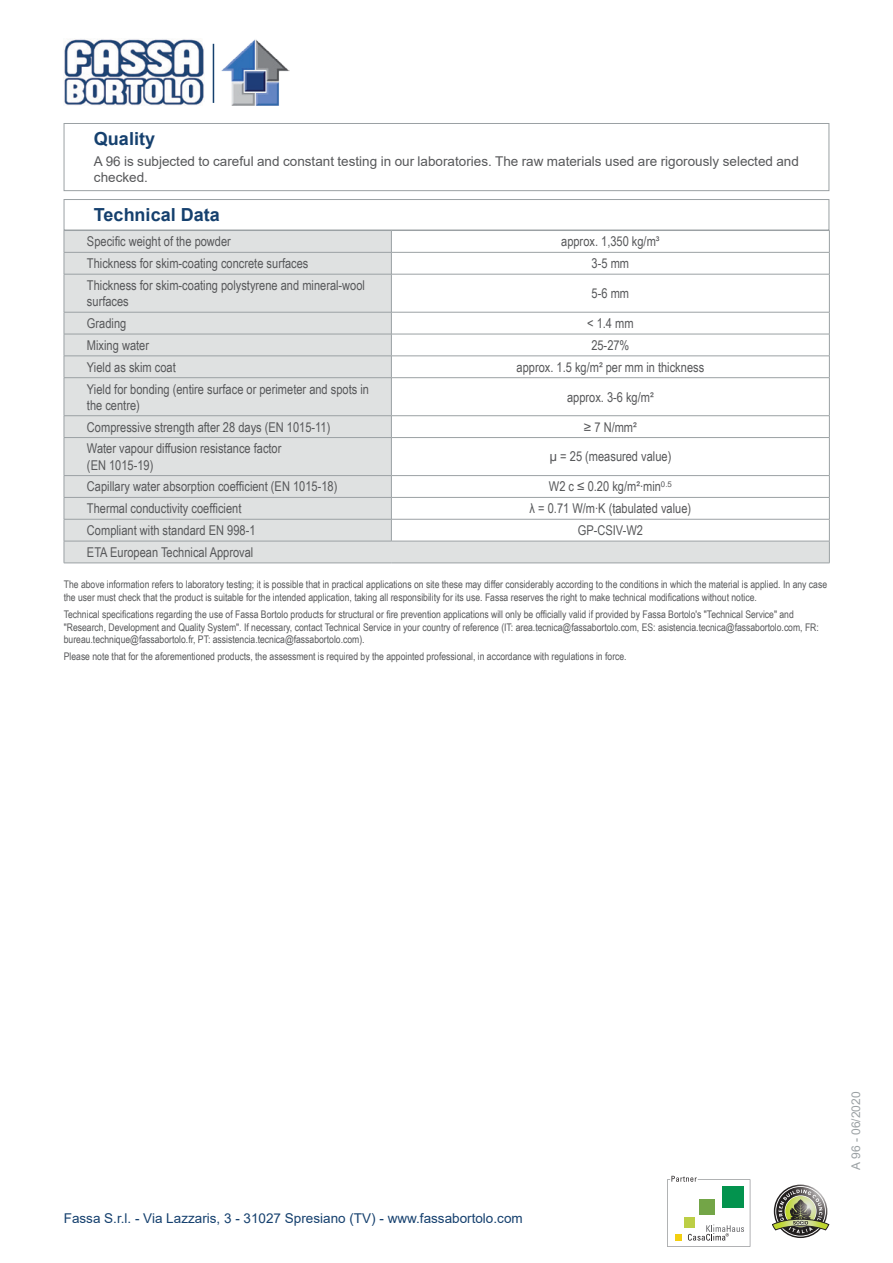
<style>
.page{position:relative;width:893px;height:1263px;background:#fff}
.page>*{position:absolute;margin:0;border:0;box-sizing:border-box;transform-origin:0 0}
.Titolo{font:700 18px "Arial";color:#15406e}
.normale_sx{font:13.5px/16.2px "Arial Narrow";color:#57585a}
.normale_centrato{font:13.5px "Arial Narrow";color:#57585a}
.Qualita{font:13.5px/16.2px "Arial";color:#57585a}
.t1{font:13.5px "Arial";color:#15406e}
.t2{font:12px "Arial";color:#9ba1a4}
.Disclaimer{font:10.5px/12.6px "Arial Narrow";color:#57585a}
</style>
<div class="page">
<svg style="left:667px;top:1176px;width:83px;height:71px"></svg>
<svg style="left:772px;top:1186px;width:57px;height:50px"></svg>
<img style="left:64px;top:38px;width:140px;height:67px">
<hr style="left:213px;top:44px;width:1px;height:59px;background:#15406e">
<img style="left:221px;top:39px;width:68px;height:67px">
<div style="left:64px;top:123px;width:765px;height:68px;border:1px solid #9ba1a4"></div>
<div style="left:64px;top:199px;width:765px;height:31px;border:1px solid #9ba1a4"></div>
<svg style="left:65px;top:231px;width:764px;height:332px"></svg>
<hr style="left:64px;top:230px;width:327px;height:1px;background:#9ba1a4">
<hr style="left:391px;top:230px;width:439px;height:1px;background:#9ba1a4">
<hr style="left:64px;top:252px;width:327px;height:1px;background:#9ba1a4">
<svg style="left:64px;top:231px;width:1px;height:43px"></svg>
<hr style="left:391px;top:252px;width:439px;height:1px;background:#9ba1a4">
<svg style="left:391px;top:231px;width:1px;height:43px"></svg>
<svg style="left:829px;top:231px;width:1px;height:43px"></svg>
<hr style="left:64px;top:274px;width:327px;height:1px;background:#9ba1a4">
<hr style="left:64px;top:274px;width:1px;height:38px;background:#9ba1a4">
<hr style="left:391px;top:274px;width:439px;height:1px;background:#9ba1a4">
<hr style="left:391px;top:274px;width:1px;height:38px;background:#9ba1a4">
<hr style="left:829px;top:274px;width:1px;height:38px;background:#9ba1a4">
<hr style="left:64px;top:312px;width:327px;height:1px;background:#9ba1a4">
<hr style="left:391px;top:312px;width:439px;height:1px;background:#9ba1a4">
<hr style="left:64px;top:334px;width:327px;height:1px;background:#9ba1a4">
<hr style="left:391px;top:334px;width:439px;height:1px;background:#9ba1a4">
<hr style="left:64px;top:356px;width:327px;height:1px;background:#9ba1a4">
<svg style="left:64px;top:312px;width:1px;height:65px"></svg>
<hr style="left:391px;top:356px;width:439px;height:1px;background:#9ba1a4">
<svg style="left:391px;top:312px;width:1px;height:65px"></svg>
<svg style="left:829px;top:312px;width:1px;height:65px"></svg>
<hr style="left:64px;top:377px;width:327px;height:1px;background:#9ba1a4">
<hr style="left:64px;top:378px;width:1px;height:37px;background:#9ba1a4">
<hr style="left:391px;top:377px;width:439px;height:1px;background:#9ba1a4">
<hr style="left:391px;top:378px;width:1px;height:37px;background:#9ba1a4">
<hr style="left:829px;top:378px;width:1px;height:37px;background:#9ba1a4">
<hr style="left:64px;top:415px;width:327px;height:1px;background:#9ba1a4">
<svg style="left:64px;top:416px;width:1px;height:21px"></svg>
<hr style="left:391px;top:415px;width:439px;height:1px;background:#9ba1a4">
<svg style="left:391px;top:416px;width:1px;height:21px"></svg>
<svg style="left:829px;top:416px;width:1px;height:21px"></svg>
<hr style="left:64px;top:437px;width:327px;height:1px;background:#9ba1a4">
<hr style="left:64px;top:438px;width:1px;height:37px;background:#9ba1a4">
<hr style="left:391px;top:437px;width:439px;height:1px;background:#9ba1a4">
<hr style="left:391px;top:438px;width:1px;height:37px;background:#9ba1a4">
<hr style="left:829px;top:438px;width:1px;height:37px;background:#9ba1a4">
<hr style="left:64px;top:475px;width:327px;height:1px;background:#9ba1a4">
<hr style="left:391px;top:475px;width:439px;height:1px;background:#9ba1a4">
<hr style="left:64px;top:497px;width:327px;height:1px;background:#9ba1a4">
<hr style="left:391px;top:497px;width:439px;height:1px;background:#9ba1a4">
<hr style="left:64px;top:519px;width:327px;height:1px;background:#9ba1a4">
<hr style="left:391px;top:519px;width:439px;height:1px;background:#9ba1a4">
<svg style="left:391px;top:476px;width:1px;height:65px"></svg>
<hr style="left:64px;top:541px;width:327px;height:1px;background:#9ba1a4">
<svg style="left:64px;top:476px;width:1px;height:87px"></svg>
<hr style="left:391px;top:541px;width:439px;height:1px;background:#9ba1a4">
<svg style="left:829px;top:476px;width:1px;height:87px"></svg>
<hr style="left:64px;top:563px;width:327px;height:1px;background:#9ba1a4">
<hr style="left:391px;top:563px;width:439px;height:1px;background:#9ba1a4">
<p class="Titolo" style="left:94px;top:126px;width:63px">Quality</p>
<p class="Qualita" style="left:94px;top:153px;width:706px">A 96 is subjected to careful and constant testing in our laboratories. The raw materials used are rigorously selected and checked.</p>
<p class="Titolo" style="left:94px;top:202px;width:127px">Technical Data</p>
<p class="normale_sx" style="left:87px;top:233px;width:145px">Specific weight of the powder</p>
<p class="normale_centrato" style="left:561px;top:232px;width:100px">approx. 1,350 kg/m³</p>
<p class="normale_sx" style="left:87px;top:255px;width:223px">Thickness for skim-coating concrete surfaces</p>
<p class="normale_centrato" style="left:592px;top:253px;width:39px">3-5 mm</p>
<p class="normale_sx" style="left:87px;top:277px;width:280px">Thickness for skim-coating polystyrene and mineral-wool surfaces</p>
<p class="normale_centrato" style="left:592px;top:283px;width:39px">5-6 mm</p>
<p class="normale_sx" style="left:87px;top:315px;width:41px">Grading</p>
<p class="normale_centrato" style="left:587px;top:313px;width:48px">&lt; 1.4 mm</p>
<p class="normale_sx" style="left:87px;top:336px;width:64px">Mixing water</p>
<p class="normale_centrato" style="left:591px;top:335px;width:40px">25-27%</p>
<p class="normale_sx" style="left:87px;top:358px;width:90px">Yield as skim coat</p>
<p class="normale_centrato" style="left:517px;top:357px;width:189px">approx. 1.5 kg/m² per mm in thickness</p>
<p class="normale_sx" style="left:87px;top:380px;width:284px">Yield for bonding (entire surface or perimeter and spots in the centre)</p>
<p class="normale_centrato" style="left:567px;top:387px;width:88px">approx. 3-6 kg/m²</p>
<p class="normale_sx" style="left:87px;top:418px;width:245px">Compressive strength after 28 days (EN 1015-11)</p>
<p class="normale_centrato" style="left:584px;top:417px;width:54px">≥ 7 N/mm²</p>
<p class="normale_sx" style="left:87px;top:440px;width:196px">Water vapour diffusion resistance factor</p>
<p class="normale_sx" style="left:87px;top:456px;width:68px">(EN 1015-19)</p>
<p class="normale_centrato" style="left:549px;top:447px;width:123px">µ = 25 (measured value)</p>
<p class="normale_sx" style="left:87px;top:478px;width:252px">Capillary water absorption coefficient (EN 1015-18)</p>
<p class="normale_centrato" style="left:549px;top:477px;width:124px">W2 c ≤ 0.20 kg/m²∙min<sup>0.5</sup></p>
<p class="normale_sx" style="left:87px;top:500px;width:156px">Thermal conductivity coefficient</p>
<p class="normale_centrato" style="left:530px;top:499px;width:163px">λ = 0.71 W/m∙K (tabulated value)</p>
<p class="normale_sx" style="left:87px;top:522px;width:170px">Compliant with standard EN 998-1</p>
<p class="normale_centrato" style="left:578px;top:520px;width:67px">GP-CSIV-W2</p>
<p class="normale_sx" style="left:87px;top:543px;width:168px">ETA European Technical Approval</p>
<p class="Disclaimer" style="left:64px;top:578px;width:765px">The above information refers to laboratory testing; it is possible that in practical applications on site these may differ considerably according to the conditions in which the material is applied. In any case the user must check that the product is suitable for the intended application, taking all responsibility for its use. Fassa reserves the right to make technical modifications without notice.</p>
<p class="Disclaimer" style="left:64px;top:607px;width:757px">Technical specifications regarding the use of Fassa Bortolo products for structural or fire prevention applications will only be officially valid if provided by Fassa Bortolo's "Technical Service" and "Research, Development and Quality System". If necessary, contact Technical Service in your country of reference (IT: area.tecnica@fassabortolo.com, ES: asistencia.tecnica@fassabortolo.com, FR: bureau.technique@fassabortolo.fr, PT: assistencia.tecnica@fassabortolo.com).</p>
<p class="Disclaimer" style="left:64px;top:649px;width:564px">Please note that for the aforementioned products, the assessment is required by the appointed professional, in accordance with regulations in force.</p>
<p class="t1" style="left:64px;top:1208px;width:460px">Fassa S.r.l. - Via Lazzaris, 3 - 31027 Spresiano (TV) - www.fassabortolo.com</p>
<p class="t2" style="left:848px;top:1170px;width:80px;rotate:-90deg">A 96 - 06/2020</p>
</div>
